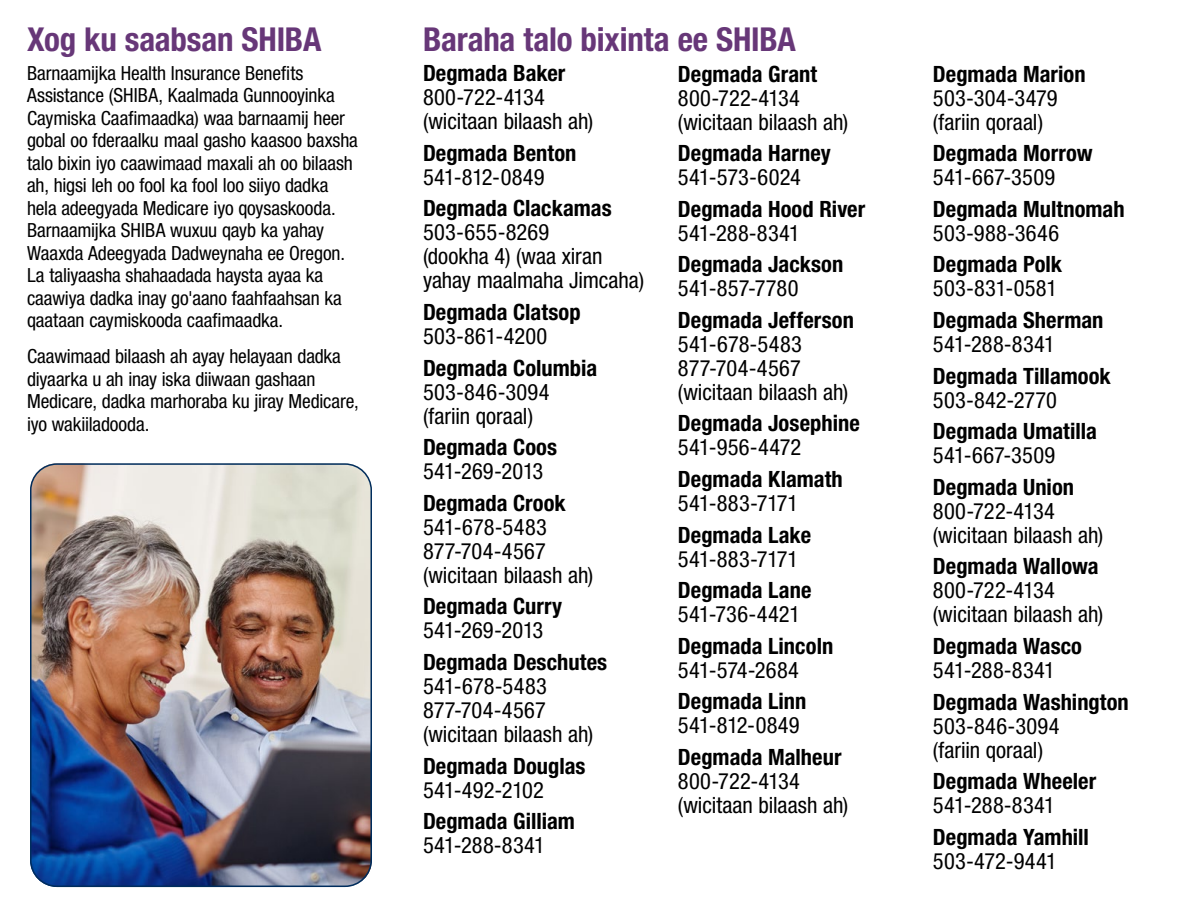
<style>
.page{position:relative;width:1188px;height:918px;background:#fff}
.page>*{position:absolute;margin:0;border:0;box-sizing:border-box;transform-origin:0 0}
.t1{font:700 condensed 33px "Helvetica Neue LT Std";letter-spacing:-.005em;color:#673778}
.t2{font:condensed 22.5px/24px "Helvetica Neue LT Std";color:#000}
.t3{font:700 condensed 22.5px "Helvetica Neue LT Std";color:#000}
.t4{font:condensed 19.5px/22.5px "Helvetica Neue LT Std";letter-spacing:-.005em;color:#000}
</style>
<div class="page">
<img style="left:30px;top:466px;width:342px;height:421px">
<div style="left:30px;top:463px;width:342px;height:424px;border:2px solid #002d5d;border-radius:26px"></div>
<h1 class="t1" style="left:27px;top:19px;width:296px">Xog ku saabsan SHIBA</h1>
<p class="t4" style="left:27px;top:62px;width:332px">Barnaamijka Health Insurance Benefits Assistance (SHIBA, Kaalmada Gunnooyinka Caymiska Caafimaadka) waa barnaamij heer gobal oo fderaalku maal gasho kaasoo baxsha talo bixin iyo caawimaad maxali ah oo bilaash ah, higsi leh oo fool ka fool loo siiyo dadka hela adeegyada Medicare iyo qoysaskooda.<br>Barnaamijka SHIBA wuxuu qayb ka yahay Waaxda Adeegyada Dadweynaha ee Oregon.<br>La taliyaasha shahaadada haysta ayaa ka caawiya dadka inay go'aano faahfaahsan ka qaataan caymiskooda caafimaadka.</p>
<p class="t4" style="left:27px;top:345px;width:333px">Caawimaad bilaash ah ayay helayaan dadka diyaarka u ah inay iska diiwaan gashaan Medicare, dadka marhoraba ku jiray Medicare, iyo wakiiladooda.</p>
<h1 class="t1" style="left:423px;top:19px;width:374px">Baraha talo bixinta ee SHIBA</h1>
<p class="t3" style="left:423px;top:60px;width:144px">Degmada Baker</p>
<p class="t2" style="left:423px;top:85px;width:172px">800-722-4134 (wicitaan bilaash ah)</p>
<p class="t3" style="left:423px;top:139px;width:155px">Degmada Benton</p>
<p class="t2" style="left:423px;top:165px;width:123px">541-812-0849</p>
<p class="t3" style="left:423px;top:195px;width:190px">Degmada Clackamas</p>
<p class="t2" style="left:423px;top:220px;width:223px">503-655-8269<br>(dookha 4) (waa xiran yahay maalmaha Jimcaha)</p>
<p class="t3" style="left:423px;top:298px;width:159px">Degmada Clatsop</p>
<p class="t2" style="left:423px;top:324px;width:126px">503-861-4200</p>
<p class="t3" style="left:423px;top:354px;width:176px">Degmada Columbia</p>
<p class="t2" style="left:423px;top:380px;width:128px">503-846-3094 (fariin qoraal)</p>
<p class="t3" style="left:423px;top:434px;width:136px">Degmada Coos</p>
<p class="t2" style="left:423px;top:459px;width:122px">541-269-2013</p>
<p class="t3" style="left:423px;top:489px;width:144px">Degmada Crook</p>
<p class="t2" style="left:423px;top:515px;width:172px">541-678-5483<br>877-704-4567 (wicitaan bilaash ah)</p>
<p class="t3" style="left:423px;top:593px;width:141px">Degmada Curry</p>
<p class="t2" style="left:423px;top:618px;width:122px">541-269-2013</p>
<p class="t3" style="left:423px;top:648px;width:186px">Degmada Deschutes</p>
<p class="t2" style="left:423px;top:674px;width:172px">541-678-5483<br>877-704-4567 (wicitaan bilaash ah)</p>
<p class="t3" style="left:423px;top:752px;width:164px">Degmada Douglas</p>
<p class="t2" style="left:423px;top:777px;width:122px">541-492-2102</p>
<p class="t3" style="left:423px;top:807px;width:153px">Degmada Gilliam</p>
<p class="t2" style="left:423px;top:833px;width:124px">541-288-8341</p>
<p class="t3" style="left:678px;top:60px;width:141px">Degmada Grant</p>
<p class="t2" style="left:678px;top:85px;width:172px">800-722-4134 (wicitaan bilaash ah)</p>
<p class="t3" style="left:678px;top:139px;width:154px">Degmada Harney</p>
<p class="t2" style="left:678px;top:165px;width:124px">541-573-6024</p>
<p class="t3" style="left:678px;top:195px;width:189px">Degmada Hood River</p>
<p class="t2" style="left:678px;top:221px;width:124px">541-288-8341</p>
<p class="t3" style="left:678px;top:251px;width:167px">Degmada Jackson</p>
<p class="t2" style="left:678px;top:276px;width:122px">541-857-7780</p>
<p class="t3" style="left:678px;top:306px;width:177px">Degmada Jefferson</p>
<p class="t2" style="left:678px;top:332px;width:172px">541-678-5483<br>877-704-4567 (wicitaan bilaash ah)</p>
<p class="t3" style="left:678px;top:410px;width:183px">Degmada Josephine</p>
<p class="t2" style="left:678px;top:435px;width:125px">541-956-4472</p>
<p class="t3" style="left:678px;top:465px;width:166px">Degmada Klamath</p>
<p class="t2" style="left:678px;top:491px;width:122px">541-883-7171</p>
<p class="t3" style="left:678px;top:521px;width:135px">Degmada Lake</p>
<p class="t2" style="left:678px;top:546px;width:122px">541-883-7171</p>
<p class="t3" style="left:678px;top:577px;width:135px">Degmada Lane</p>
<p class="t2" style="left:678px;top:602px;width:124px">541-736-4421</p>
<p class="t3" style="left:678px;top:632px;width:157px">Degmada Lincoln</p>
<p class="t2" style="left:678px;top:658px;width:123px">541-574-2684</p>
<p class="t3" style="left:678px;top:688px;width:130px">Degmada Linn</p>
<p class="t2" style="left:678px;top:713px;width:123px">541-812-0849</p>
<p class="t3" style="left:678px;top:743px;width:165px">Degmada Malheur</p>
<p class="t2" style="left:678px;top:769px;width:172px">800-722-4134 (wicitaan bilaash ah)</p>
<p class="t3" style="left:933px;top:60px;width:154px">Degmada Marion</p>
<p class="t2" style="left:933px;top:86px;width:126px">503-304-3479 (fariin qoraal)</p>
<p class="t3" style="left:933px;top:140px;width:161px">Degmada Morrow</p>
<p class="t2" style="left:933px;top:165px;width:124px">541-667-3509</p>
<p class="t3" style="left:933px;top:195px;width:193px">Degmada Multnomah</p>
<p class="t2" style="left:933px;top:221px;width:128px">503-988-3646</p>
<p class="t3" style="left:933px;top:251px;width:131px">Degmada Polk</p>
<p class="t2" style="left:933px;top:276px;width:126px">503-831-0581</p>
<p class="t3" style="left:933px;top:306px;width:172px">Degmada Sherman</p>
<p class="t2" style="left:933px;top:332px;width:124px">541-288-8341</p>
<p class="t3" style="left:933px;top:362px;width:179px">Degmada Tillamook</p>
<p class="t2" style="left:933px;top:388px;width:126px">503-842-2770</p>
<p class="t3" style="left:933px;top:418px;width:165px">Degmada Umatilla</p>
<p class="t2" style="left:933px;top:443px;width:124px">541-667-3509</p>
<p class="t3" style="left:933px;top:473px;width:143px">Degmada Union</p>
<p class="t2" style="left:933px;top:499px;width:172px">800-722-4134 (wicitaan bilaash ah)</p>
<p class="t3" style="left:933px;top:553px;width:167px">Degmada Wallowa</p>
<p class="t2" style="left:933px;top:578px;width:172px">800-722-4134 (wicitaan bilaash ah)</p>
<p class="t3" style="left:933px;top:632px;width:151px">Degmada Wasco</p>
<p class="t2" style="left:933px;top:658px;width:124px">541-288-8341</p>
<p class="t3" style="left:933px;top:688px;width:197px">Degmada Washington</p>
<p class="t2" style="left:933px;top:713px;width:128px">503-846-3094 (fariin qoraal)</p>
<p class="t3" style="left:933px;top:767px;width:165px">Degmada Wheeler</p>
<p class="t2" style="left:933px;top:793px;width:124px">541-288-8341</p>
<p class="t3" style="left:933px;top:823px;width:158px">Degmada Yamhill</p>
<p class="t2" style="left:933px;top:849px;width:125px">503-472-9441</p>
</div>
